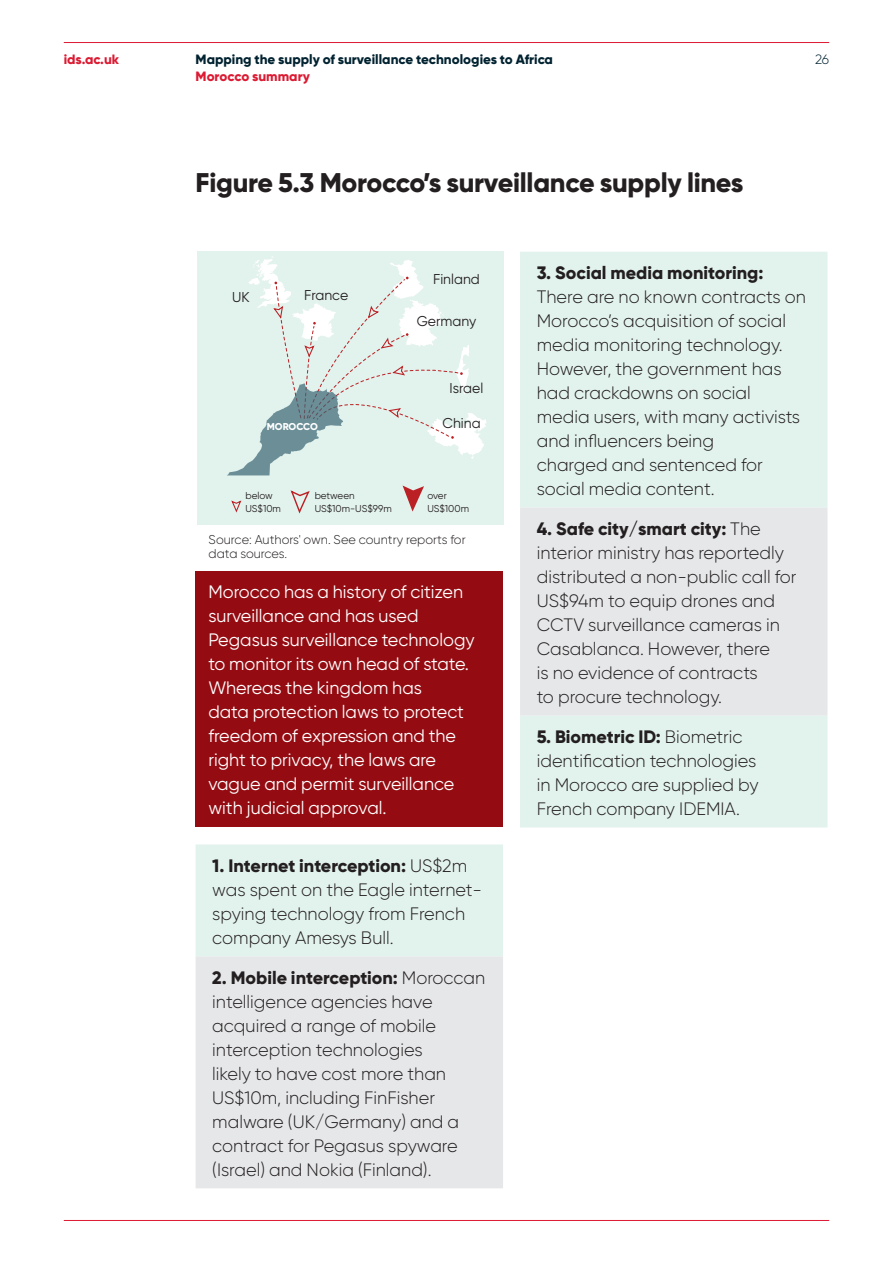
<style>
.page{position:relative;width:893px;height:1263px;background:#fff}
.page>*{position:absolute;margin:0;border:0;box-sizing:border-box;transform-origin:0 0}
.Figure_header{font:800 27px "Gilroy";letter-spacing:-.01em;color:#231f20}
.Body{font:300 18px/24px "Gilroy";color:#231f20}
.Body_Copy{font:18px/24px "Gilroy";color:#fff}
.t1{font:14.25px "Gilroy";color:#231f20}
.t2{font:800 13.5px "Gilroy";color:#002230}
.Small_body{font:800 13.5px "Gilroy";color:#dc1a32}
.t3{font:300 13.5px "Gilroy";color:#002230}
.t4{font:300 12.75px/13.5px "Gilroy";color:#231f20}
.t5{font:9.9px/12.8px "Gilroy";color:#231f20}
.t6{font:800 9.9px "Gilroy";letter-spacing:-.005em;color:#fff}
.s1{font-weight:800}
</style>
<div class="page">
<hr style="left:64px;top:1220px;width:765px;height:1px;background:#dc1a32">
<hr style="left:64px;top:42px;width:765px;height:1px;background:#dc1a32">
<div style="left:196px;top:844px;width:307px;height:112px;background:#e2f2ed"></div>
<div style="left:196px;top:956px;width:307px;height:232px;background:#e6e7e9"></div>
<div style="left:197px;top:252px;width:306px;height:273px;background:#e2f2ed"></div>
<svg style="left:227px;top:256px;width:259px;height:219px"></svg>
<svg style="left:231px;top:500px;width:11px;height:13px"></svg>
<svg style="left:403px;top:485px;width:21px;height:26px"></svg>
<svg style="left:290px;top:490px;width:20px;height:24px"></svg>
<div style="left:196px;top:571px;width:307px;height:256px;background:#940c12"></div>
<div style="left:520px;top:252px;width:307px;height:575px;background:#e2f2ed"></div>
<div style="left:520px;top:508px;width:307px;height:208px;background:#e6e7e9"></div>
<p class="Small_body" style="left:64px;top:51px;width:57px">ids.ac.uk</p>
<p class="t2" style="left:196px;top:51px;width:359px">Mapping the supply of surveillance technologies to Africa</p>
<p class="t3" style="left:815px;top:51px;width:16px">26</p>
<p class="Small_body" style="left:196px;top:68px;width:116px">Morocco summary</p>
<p class="Figure_header" style="left:196px;top:165px;width:549px">Figure 5.3 Morocco’s surveillance supply lines</p>
<p class="t1" style="left:232px;top:288px;width:19px">UK</p>
<p class="t1" style="left:304px;top:286px;width:45px">France</p>
<p class="t6" style="left:267px;top:420px;width:53px">MOROCCO</p>
<p class="t1" style="left:433px;top:270px;width:48px">Finland</p>
<p class="t1" style="left:417px;top:313px;width:61px">Germany</p>
<p class="t1" style="left:450px;top:379px;width:35px">Israel</p>
<p class="t1" style="left:443px;top:414px;width:40px">China</p>
<p class="t5" style="left:245px;top:489px;width:37px">below<br>US$10m</p>
<p class="t5" style="left:427px;top:489px;width:43px">over<br>US$100m</p>
<p class="t5" style="left:315px;top:489px;width:79px">between<br>US$10m-US$99m</p>
<p class="t4" style="left:209px;top:533px;width:259px">Source: Authors' own. See country reports for data sources.</p>
<p class="Body_Copy" style="left:208px;top:580px;width:268px">Morocco has a history of citizen surveillance and has used<br>Pegasus surveillance technology to monitor its own head of state.<br>Whereas the kingdom has<br>data protection laws to protect freedom of expression and the right to privacy, the laws are vague and permit surveillance with judicial approval.</p>
<p class="Body" style="left:212px;top:853px;width:271px"><span class="s1">1. Internet interception:</span> US$2m was spent on the Eagle internet&shy;spying technology from French company Amesys Bull.</p>
<p class="Body" style="left:212px;top:965px;width:275px"><span class="s1">2. Mobile interception:</span> Moroccan intelligence agencies have acquired a range of mobile interception technologies<br>likely to have cost more than<br>US$10m, including FinFisher malware (UK/Germany) and a contract for Pegasus spyware (Israel) and Nokia (Finland).</p>
<p class="Body" style="left:537px;top:260px;width:271px"><span class="s1">3. Social media monitoring:<br></span>There are no known contracts on<br>Morocco’s acquisition of social media monitoring technology.<br>However, the government has had crackdowns on social media users, with many activists and influencers being<br>charged and sentenced for social media content.</p>
<p class="Body" style="left:537px;top:516px;width:261px"><span class="s1">4. Safe city/smart city:</span> The interior ministry has reportedly distributed a non-public call for<br>US$94m to equip drones and<br>CCTV surveillance cameras in<br>Casablanca. However, there<br>is no evidence of contracts<br>to procure technology.</p>
<p class="Body" style="left:537px;top:724px;width:223px"><span class="s1">5. Biometric ID:</span> Biometric identification technologies in Morocco are supplied by<br>French company IDEMIA.</p>
</div>
